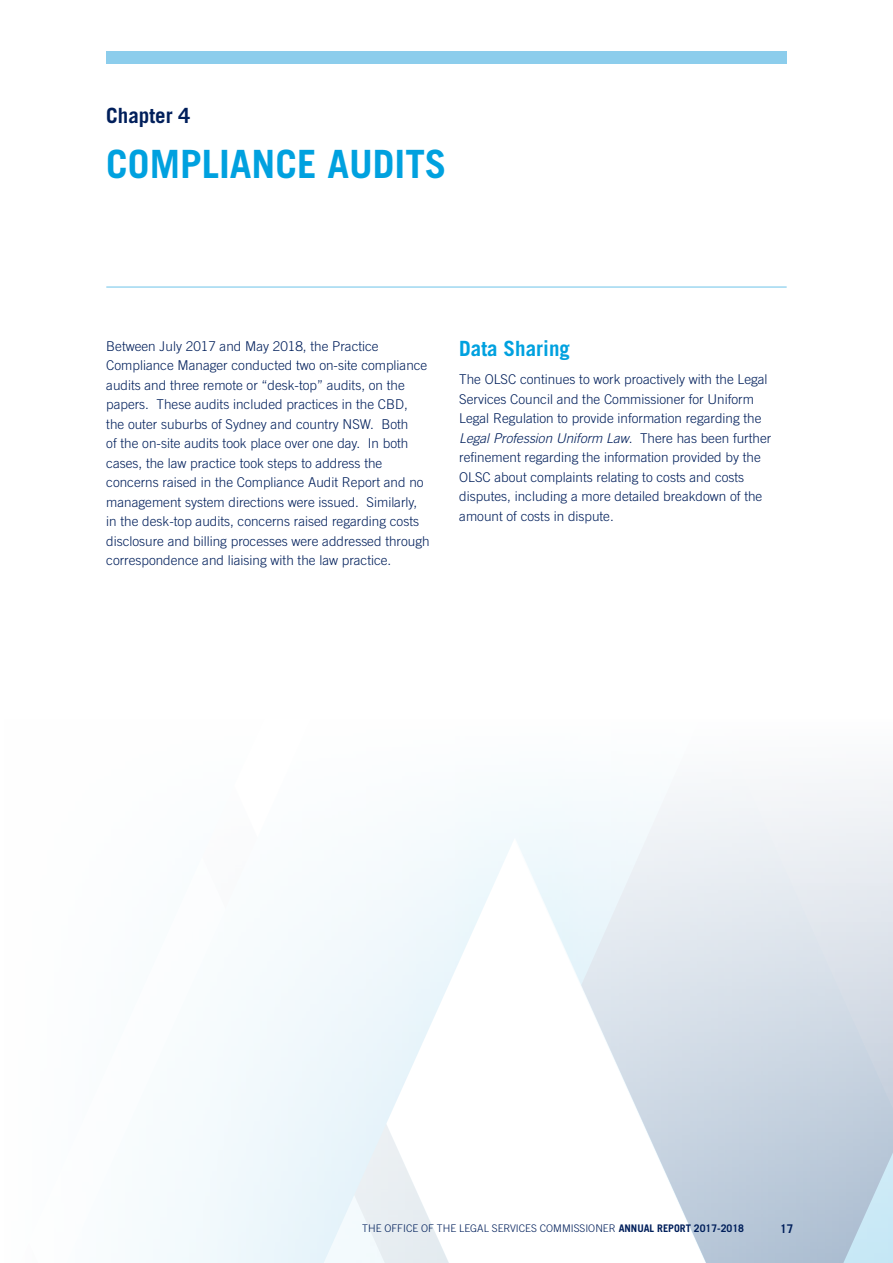
<style>
.page{position:relative;width:893px;height:1263px;background:#fff}
.page>*{position:absolute;margin:0;border:0;box-sizing:border-box;transform-origin:0 0}
.Heading_1{font:700 39px "Trade Gothic";color:#00a1df}
.Heading_2{font:700 21px "Trade Gothic";color:#00a1df}
.Chapter{font:700 21px "Trade Gothic";color:#001f5b}
.Body{font:300 13.5px/19.5px "Trade Gothic";color:#001f5b}
.t1{font:700 12px "Trade Gothic";color:#001f5b}
.t2{font:300 10.5px "Trade Gothic";color:#001f5b}
.s1{font-style:italic}
.s2{font-weight:700}
</style>
<div class="page">
<hr style="left:106px;top:287px;width:681px;height:1px;background:#6ec4e9">
<svg style="left:153px;top:779px;width:740px;height:484px"></svg>
<div style="left:106px;top:51px;width:681px;height:13px;background:#8ccdec"></div>
<h1 class="Chapter" style="left:106px;top:102px;width:86px">Chapter 4</h1>
<h1 class="Heading_1" style="left:106px;top:140px;width:342px">COMPLIANCE AUDITS</h1>
<p class="Body" style="left:106px;top:336px;width:325px">Between July 2017 and May 2018, the Practice Compliance Manager conducted two on-site compliance audits and three remote or “desk-top” audits, on the papers. These audits included practices in the CBD,<br>the outer suburbs of Sydney and country NSW. Both<br>of the on-site audits took place over one day. In both cases, the law practice took steps to address the concerns raised in the Compliance Audit Report and no management system directions were issued. Similarly, in the desk-top audits, concerns raised regarding costs disclosure and billing processes were addressed through correspondence and liaising with the law practice.</p>
<h2 class="Heading_2" style="left:459px;top:336px;width:112px">Data Sharing</h2>
<p class="Body" style="left:459px;top:370px;width:314px">The OLSC continues to work proactively with the Legal Services Council and the Commissioner for Uniform Legal Regulation to provide information regarding the <span class="s1">Legal Profession Uniform Law</span>. There has been further refinement regarding the information provided by the OLSC about complaints relating to costs and costs disputes, including a more detailed breakdown of the amount of costs in dispute.</p>
<p class="t2" style="left:362px;top:1222px;width:383px">THE OFFICE OF THE LEGAL SERVICES COMMISSIONER <span class="s2">ANNUAL REPORT 2017-2018</span></p>
<p class="t1" style="left:780px;top:1221px;width:15px">17</p>
</div>
